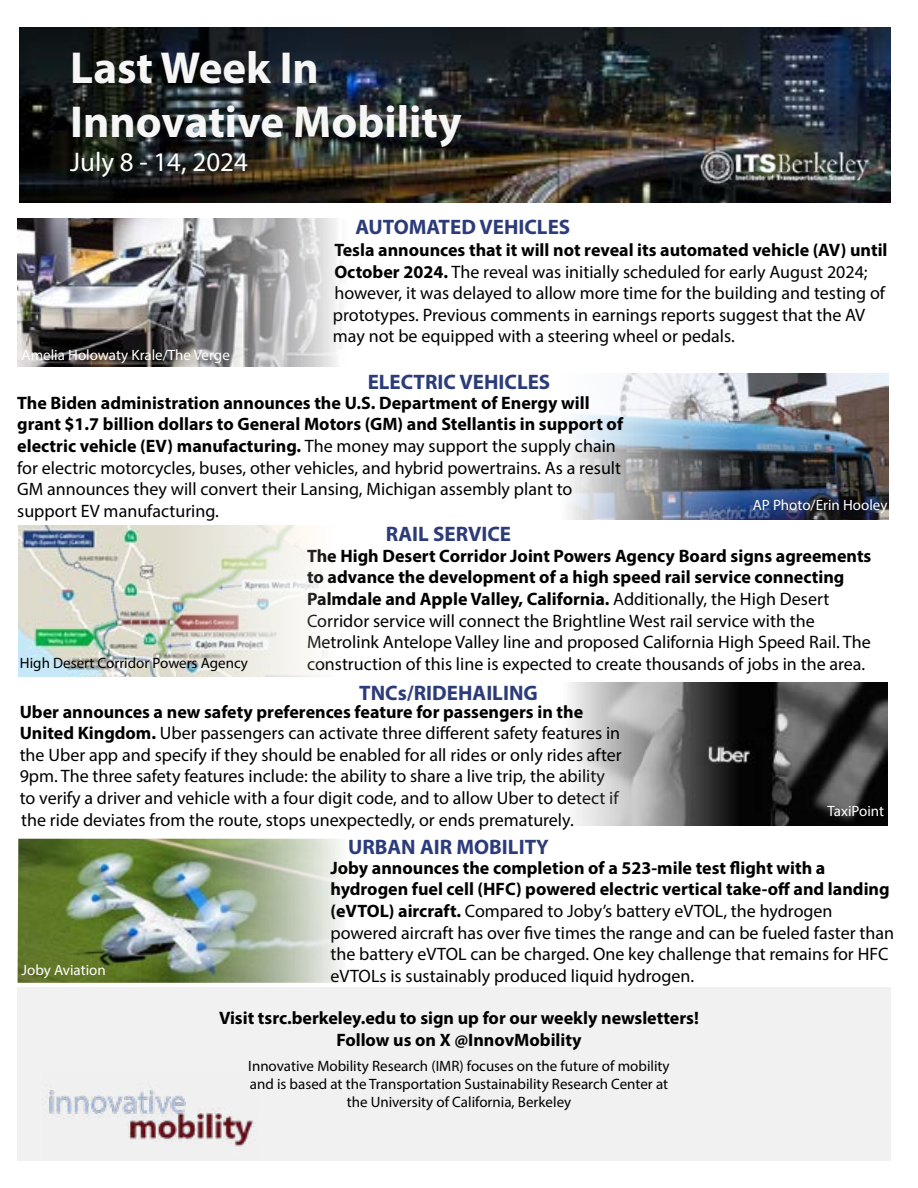
<style>
.page{position:relative;width:918px;height:1188px;background:#fff}
.page>*{position:absolute;margin:0;border:0;box-sizing:border-box;transform-origin:0 0}
.t1{font:700 45px/54px "Myriad Pro";color:#f6f6f6}
.t2{font:27px "Myriad Pro";color:#fff}
.t3{font:700 21px "Myriad Pro";color:#2c3c7a}
.t4{font:18px/21.6px "Myriad Pro";color:#000}
.t5{font:700 18px/21.6px "Myriad Pro";color:#000;text-align:center}
.t6{font:15px/18px "Myriad Pro";color:#000;text-align:center}
.t7{font:15px "Myriad Pro";color:#fff}
.s1{font-weight:700}
</style>
<div class="page">
<img style="left:20px;top:27px;width:871px;height:176px">
<img style="left:569px;top:683px;width:318px;height:142px">
<div style="left:17px;top:988px;width:874px;height:173px;background:#f1f1f1"></div>
<img style="left:49px;top:1090px;width:205px;height:57px">
<img style="left:19px;top:526px;width:310px;height:150px">
<img style="left:18px;top:218px;width:324px;height:149px">
<img style="left:567px;top:373px;width:322px;height:147px">
<img style="left:689px;top:141px;width:190px;height:56px">
<img style="left:18px;top:839px;width:325px;height:144px">
<h1 class="t1" style="left:70px;top:39px;width:393px">Last Week In<br>Innovative Mobility</h1>
<h2 class="t2" style="left:70px;top:145px;width:179px">July 8 - 14, 2024</h2>
<p class="t3" style="left:356px;top:213px;width:216px">AUTOMATED VEHICLES</p>
<p class="t7" style="left:22px;top:346px;width:210px">Amelia Holowaty Krale/The Verge</p>
<p class="t4" style="left:333px;top:239px;width:556px"><span class="s1">Tesla announces that it will not reveal its automated vehicle (AV) until October 2024.</span> The reveal was initially scheduled for early August 2024; however, it was delayed to allow more time for the building and testing of prototypes. Previous comments in earnings reports suggest that the AV may not be equipped with a steering wheel or pedals.</p>
<p class="t3" style="left:368px;top:368px;width:184px">ELECTRIC VEHICLES</p>
<p class="t4" style="left:17px;top:392px;width:607px"><span class="s1">The Biden administration announces the U.S. Department of Energy will grant $1.7 billion dollars to General Motors (GM) and Stellantis in support of electric vehicle (EV) manufacturing.</span> The money may support the supply chain for electric motorcycles, buses, other vehicles, and hybrid powertrains. As a result GM announces they will convert their Lansing, Michigan assembly plant to support EV manufacturing.</p>
<p class="t3" style="left:386px;top:521px;width:127px">RAIL SERVICE</p>
<p class="t7" style="left:753px;top:496px;width:136px">AP Photo/Erin Hooley</p>
<p class="t6" style="left:20px;top:653px;width:230px">High Desert Corridor Powers Agency</p>
<p class="t4" style="left:307px;top:545px;width:566px"><span class="s1">The High Desert Corridor Joint Powers Agency Board signs agreements to advance the development of a high speed rail service connecting Palmdale and Apple Valley, California.</span> Additionally, the High Desert Corridor service will connect the Brightline West rail service with the Metrolink Antelope Valley line and proposed California High Speed Rail. The construction of this line is expected to create thousands of jobs in the area.</p>
<p class="t3" style="left:359px;top:679px;width:180px">TNCs/RIDEHAILING</p>
<p class="t4" style="left:20px;top:701px;width:604px"><span class="s1">Uber announces a new safety preferences feature for passengers in the United Kingdom.</span> Uber passengers can activate three different safety features in the Uber app and specify if they should be enabled for all rides or only rides after 9pm. The three safety features include: the ability to share a live trip, the ability to verify a driver and vehicle with a four digit code, and to allow Uber to detect if the ride deviates from the route, stops unexpectedly, or ends prematurely.</p>
<p class="t3" style="left:348px;top:834px;width:202px">URBAN AIR MOBILITY</p>
<p class="t7" style="left:827px;top:802px;width:58px">TaxiPoint</p>
<p class="t7" style="left:22px;top:961px;width:86px">Joby Aviation</p>
<p class="t4" style="left:330px;top:857px;width:565px"><span class="s1">Joby announces the completion of a 523-mile test flight with a hydrogen fuel cell (HFC) powered electric vertical take-off and landing (eVTOL) aircraft.</span> Compared to Joby’s battery eVTOL, the hydrogen powered aircraft has over five times the range and can be fueled faster than the battery eVTOL can be charged. One key challenge that remains for HFC eVTOLs is sustainably produced liquid hydrogen.</p>
<p class="t5" style="left:219px;top:1007px;width:481px">Visit tsrc.berkeley.edu to sign up for our weekly newsletters!<br>Follow us on X @InnovMobility</p>
<p class="t6" style="left:248px;top:1057px;width:423px">Innovative Mobility Research (IMR) focuses on the future of mobility and is based at the Transportation Sustainability Research Center at the University of California, Berkeley</p>
</div>
